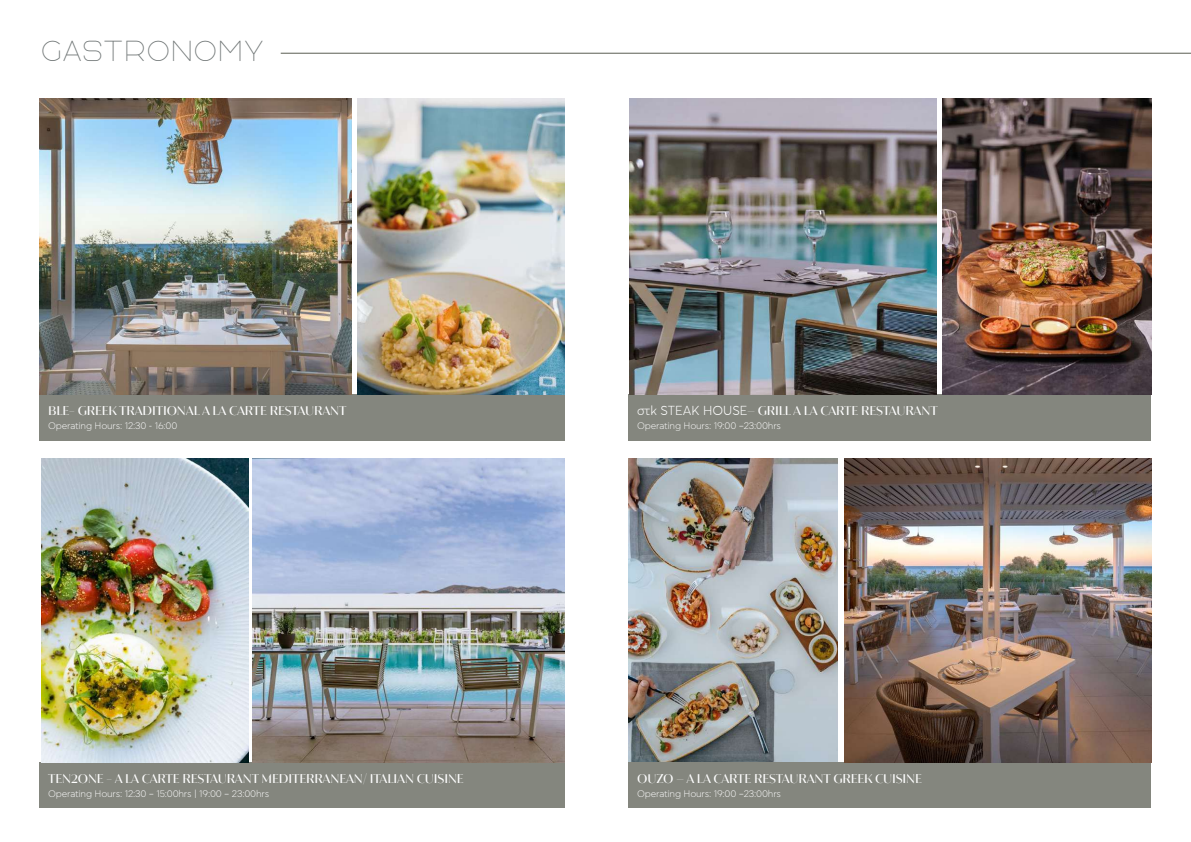
<style>
.page{position:relative;width:1191px;height:842px;background:#fff}
.page>*{position:absolute;margin:0;border:0;box-sizing:border-box;transform-origin:0 0}
.t1{font:29px "Agelast";letter-spacing:.06em;color:#6d7373}
.t2{font:500 13px "Aguila";letter-spacing:-.01em;color:#fff}
.t3{font:300 9.5px "Asty CF Std";letter-spacing:-.02em;color:#fff}
.s1{font-family:"Averta Std";font-weight:300}
</style>
<div class="page">
<hr style="left:281px;top:53px;width:910px;height:1px;background:#5b5e53">
<div style="left:40px;top:394px;width:525px;height:46px;background:#84867e"></div>
<img style="left:40px;top:98px;width:311px;height:296px">
<img style="left:357px;top:98px;width:208px;height:296px">
<div style="left:40px;top:762px;width:525px;height:46px;background:#84867e"></div>
<img style="left:41px;top:458px;width:207px;height:304px">
<img style="left:253px;top:458px;width:312px;height:304px">
<img style="left:628px;top:458px;width:210px;height:304px">
<div style="left:628px;top:762px;width:523px;height:46px;background:#84867e"></div>
<img style="left:844px;top:458px;width:307px;height:304px">
<div style="left:628px;top:394px;width:523px;height:46px;background:#84867e"></div>
<img style="left:942px;top:98px;width:209px;height:296px">
<img style="left:629px;top:98px;width:307px;height:296px">
<h1 class="t1" style="left:41px;top:41px;width:225px">GASTRONOMY</h1>
<p class="t2" style="left:48px;top:403px;width:300px">BLE- GREEK TRADITIONAL A LA CARTE RESTAURANT</p>
<p class="t3" style="left:48px;top:421px;width:131px">Operating Hours: 12:30 - 16:00</p>
<p class="t2" style="left:48px;top:771px;width:417px">TEN2ONE - A LA CARTE RESTAURANT MEDITERRANEAN/ ITALIAN CUISINE</p>
<p class="t3" style="left:48px;top:789px;width:222px">Operating Hours: 12:30 – 15:00hrs | 19:00 – 23:00hrs</p>
<p class="t2" style="left:637px;top:403px;width:302px"><span class="s1">στk STEAK HOUSE</span>– GRILL A LA CARTE RESTAURANT</p>
<p class="t3" style="left:637px;top:421px;width:145px">Operating Hours: 19:00 –23:00hrs</p>
<p class="t2" style="left:637px;top:771px;width:286px">OUZO – A LA CARTE RESTAURANT GREEK CUISINE</p>
<p class="t3" style="left:637px;top:789px;width:145px">Operating Hours: 19:00 –23:00hrs</p>
</div>
